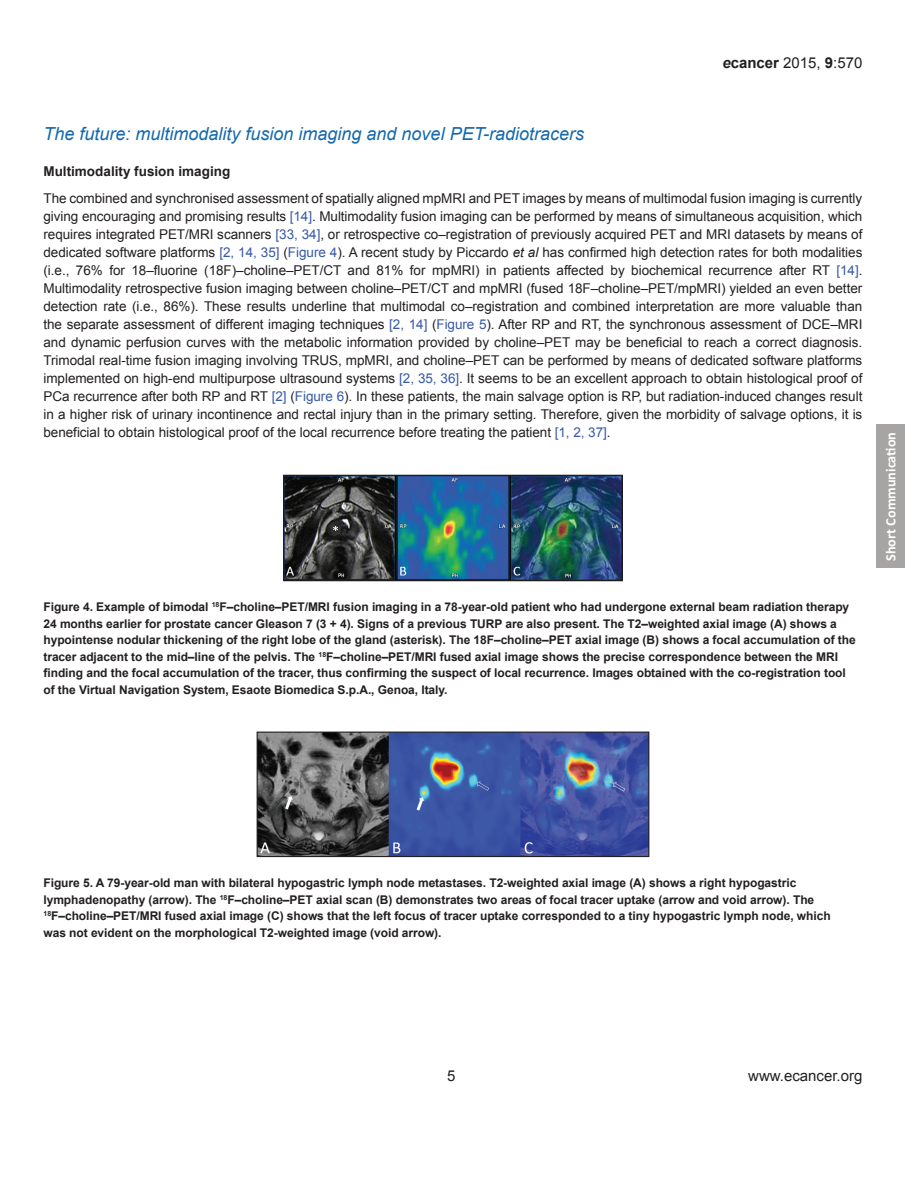
<style>
.page{position:relative;width:918px;height:1188px;background:#fff}
.page>*{position:absolute;margin:0;border:0;box-sizing:border-box;transform-origin:0 0}
.t1{font:italic 18px "Arial";color:#1569ad}
.t2{font:15px "Arial";color:#231f20}
.t3{font:700 14.25px "Calibri";color:#fff}
.t4{font:13.5px/18px "Arial";letter-spacing:-.005em;color:#231f20;text-align:justify}
.t5{font:700 13.5px "Arial";color:#231f20}
.t6{font:700 12px/16.5px "Arial";letter-spacing:-.005em;color:#231f20}
.s1{font-weight:700;font-style:italic}
.s2{font-weight:700}
.s3{color:#3759a7}
.s4{font-style:italic}
</style>
<div class="page">
<div style="left:876px;top:425px;width:29px;height:143px;background:#a7a5a4"></div>
<img style="left:285px;top:477px;width:336px;height:102px">
<div style="left:283px;top:475px;width:340px;height:106px;border:1px solid #231f20"></div>
<img style="left:259px;top:734px;width:388px;height:121px">
<div style="left:257px;top:732px;width:392px;height:125px;border:1px solid #231f20"></div>
<p class="t2" style="left:722px;top:53px;width:142px"><span class="s1">e</span><span class="s2">cancer</span> 2015, <span class="s2">9</span>:570</p>
<h1 class="t1" style="left:44px;top:122px;width:542px">The future: multimodality fusion imaging and novel PET-radiotracers</h1>
<p class="t5" style="left:44px;top:162px;width:188px">Multimodality fusion imaging</p>
<p class="t4" style="left:43px;top:189px;width:821px">The combined and synchronised assessment of spatially aligned mpMRI and PET images by means of multimodal fusion imaging is currently giving encouraging and promising results <span class="s3">[14]</span>. Multimodality fusion imaging can be performed by means of simultaneous acquisition, which requires integrated PET/MRI scanners <span class="s3">[33, 34]</span>, or retrospective co–registration of previously acquired PET and MRI datasets by means of dedicated software platforms <span class="s3">[2, 14, 35]</span> (<span class="s3">Figure 4</span>). A recent study by Piccardo <span class="s4">et al</span> has confirmed high detection rates for both modalities (i.e., 76% for 18–fluorine (18F)–choline–PET/CT and 81% for mpMRI) in patients affected by biochemical recurrence after RT <span class="s3">[14]</span>.<br>Multimodality retrospective fusion imaging between choline–PET/CT and mpMRI (fused 18F–choline–PET/mpMRI) yielded an even better detection rate (i.e., 86%). These results underline that multimodal co–registration and combined interpretation are more valuable than the separate assessment of different imaging techniques <span class="s3">[2, 14]</span> (<span class="s3">Figure 5</span>). After RP and RT, the synchronous assessment of DCE–MRI and dynamic perfusion curves with the metabolic information provided by choline–PET may be beneficial to reach a correct diagnosis.<br>Trimodal real-time fusion imaging involving TRUS, mpMRI, and choline–PET can be performed by means of dedicated software platforms implemented on high-end multipurpose ultrasound systems <span class="s3">[2, 35, 36]</span>. It seems to be an excellent approach to obtain histological proof of PCa recurrence after both RP and RT <span class="s3">[2]</span> (<span class="s3">Figure 6</span>). In these patients, the main salvage option is RP, but radiation-induced changes result in a higher risk of urinary incontinence and rectal injury than in the primary setting. Therefore, given the morbidity of salvage options, it is beneficial to obtain histological proof of the local recurrence before treating the patient <span class="s3">[1, 2, 37]</span>.</p>
<p class="t6" style="left:44px;top:599px;width:814px">Figure 4. Example of bimodal <sup>18</sup>F–choline–PET/MRI fusion imaging in a 78-year-old patient who had undergone external beam radiation therapy 24 months earlier for prostate cancer Gleason 7 (3 + 4). Signs of a previous TURP are also present. The T2–weighted axial image (A) shows a hypointense nodular thickening of the right lobe of the gland (asterisk). The 18F–choline–PET axial image (B) shows a focal accumulation of the tracer adjacent to the mid–line of the pelvis. The <sup>18</sup>F–choline–PET/MRI fused axial image shows the precise correspondence between the MRI finding and the focal accumulation of the tracer, thus confirming the suspect of local recurrence. Images obtained with the co-registration tool of the Virtual Navigation System, Esaote Biomedica S.p.A., Genoa, Italy.</p>
<p class="t3" style="left:882px;top:561px;width:130px;rotate:-90deg">Short Communication</p>
<p class="t6" style="left:43px;top:875px;width:789px">Figure 5. A 79-year-old man with bilateral hypogastric lymph node metastases. T2-weighted axial image (A) shows a right hypogastric lymphadenopathy (arrow). The <sup>18</sup>F–choline–PET axial scan (B) demonstrates two areas of focal tracer uptake (arrow and void arrow). The <sup>18</sup>F–choline–PET/MRI fused axial image (C) shows that the left focus of tracer uptake corresponded to a tiny hypogastric lymph node, which was not evident on the morphological T2-weighted image (void arrow).</p>
<p class="t2" style="left:447px;top:1066px;width:10px">5</p>
<p class="t2" style="left:748px;top:1066px;width:116px">www.ecancer.org</p>
</div>
